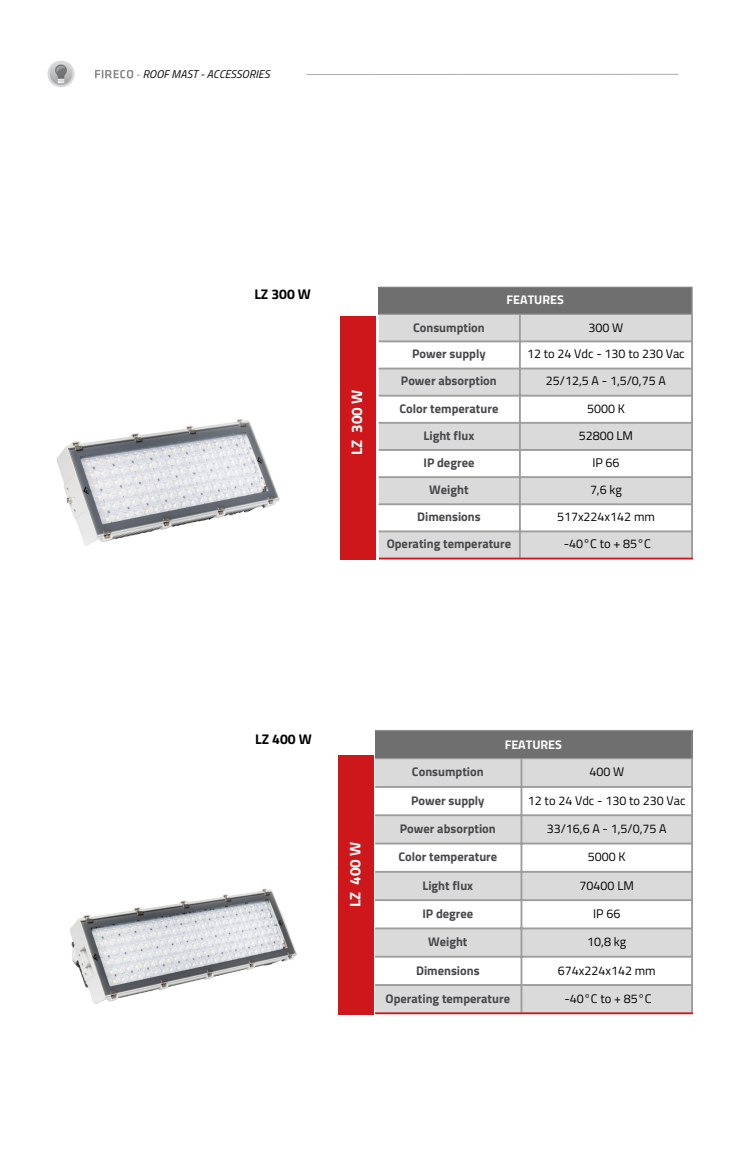
<style>
.page{position:relative;width:744px;height:1170px;background:#fff}
.page>*{position:absolute;margin:0;border:0;box-sizing:border-box;transform-origin:0 0}
.t1{font:700 15.25px "Titillium Web";color:#fff}
.t2{font:700 14px "Titillium Web";color:#000}
.t3{font:700 12.5px "Titillium Web";color:#48474b}
.t4{font:12.5px "Titillium Web";color:#000}
.t5{font:700 12.5px "Titillium Web";color:#fff}
.t6{font:italic 11.25px "Titillium Web";letter-spacing:.01em;color:#000}
</style>
<div class="page">
<svg style="left:95px;top:70px;width:45px;height:8px"></svg>
<hr style="left:306px;top:74px;width:372px;height:1px;background:#abadae">
<img style="left:48px;top:61px;width:27px;height:27px">
<div style="left:378px;top:287px;width:314px;height:27px;background:#706f6f"></div>
<div style="left:378px;top:314px;width:313px;height:244px;background:#dadada"></div>
<svg style="left:378px;top:341px;width:313px;height:190px"></svg>
<svg style="left:691px;top:287px;width:1px;height:27px"></svg>
<hr style="left:379px;top:286px;width:313px;height:1px;background:#9d9d9c">
<hr style="left:379px;top:314px;width:312px;height:1px;background:#9d9d9c">
<hr style="left:519px;top:314px;width:1px;height:243px;background:#9d9d9c">
<hr style="left:691px;top:314px;width:1px;height:243px;background:#9d9d9c">
<hr style="left:379px;top:340px;width:313px;height:2px;background:#9d9d9c">
<hr style="left:379px;top:367px;width:313px;height:2px;background:#9d9d9c">
<hr style="left:379px;top:394px;width:313px;height:2px;background:#9d9d9c">
<hr style="left:379px;top:422px;width:313px;height:1px;background:#9d9d9c">
<hr style="left:379px;top:449px;width:313px;height:2px;background:#9d9d9c">
<hr style="left:379px;top:476px;width:313px;height:2px;background:#9d9d9c">
<hr style="left:379px;top:503px;width:313px;height:2px;background:#9d9d9c">
<hr style="left:379px;top:530px;width:313px;height:2px;background:#9d9d9c">
<hr style="left:379px;top:557px;width:313px;height:2px;background:#cd171a">
<div style="left:340px;top:316px;width:35px;height:243px;background:#cd171a"></div>
<div style="left:375px;top:730px;width:317px;height:28px;background:#706f6f"></div>
<div style="left:375px;top:759px;width:316px;height:253px;background:#dadada"></div>
<svg style="left:375px;top:787px;width:316px;height:196px"></svg>
<svg style="left:691px;top:730px;width:1px;height:28px"></svg>
<hr style="left:375px;top:729px;width:317px;height:1px;background:#9d9d9c">
<hr style="left:375px;top:758px;width:316px;height:1px;background:#9d9d9c">
<hr style="left:520px;top:758px;width:2px;height:254px;background:#9d9d9c">
<hr style="left:691px;top:758px;width:1px;height:254px;background:#9d9d9c">
<hr style="left:375px;top:785px;width:317px;height:2px;background:#9d9d9c">
<hr style="left:375px;top:814px;width:317px;height:2px;background:#9d9d9c">
<hr style="left:375px;top:842px;width:317px;height:2px;background:#9d9d9c">
<hr style="left:375px;top:870px;width:317px;height:2px;background:#9d9d9c">
<hr style="left:375px;top:898px;width:317px;height:2px;background:#9d9d9c">
<hr style="left:375px;top:927px;width:317px;height:2px;background:#9d9d9c">
<hr style="left:375px;top:955px;width:317px;height:2px;background:#9d9d9c">
<hr style="left:375px;top:983px;width:317px;height:2px;background:#9d9d9c">
<hr style="left:375px;top:1012px;width:317px;height:1px;background:#cd171a">
<div style="left:338px;top:754px;width:35px;height:259px;background:#cd171a"></div>
<img style="left:56px;top:419px;width:224px;height:127px">
<img style="left:69px;top:888px;width:228px;height:116px">
<p class="t6" style="left:143px;top:65px;width:128px">ROOF MAST - ACCESSORIES</p>
<p class="t2" style="left:254px;top:283px;width:58px">LZ 300 W</p>
<p class="t1" style="left:345px;top:455px;width:67px;rotate:-90deg">LZ 300 W</p>
<p class="t5" style="left:506px;top:290px;width:59px">FEATURES</p>
<p class="t3" style="left:413px;top:317px;width:73px">Consumption</p>
<p class="t4" style="left:588px;top:317px;width:36px">300 W</p>
<p class="t3" style="left:412px;top:344px;width:75px">Power supply</p>
<p class="t4" style="left:527px;top:344px;width:159px">12 to 24 Vdc - 130 to 230 Vac</p>
<p class="t3" style="left:401px;top:371px;width:97px">Power absorption</p>
<p class="t4" style="left:546px;top:371px;width:121px">25/12,5 A - 1,5/0,75 A</p>
<p class="t3" style="left:399px;top:398px;width:100px">Color temperature</p>
<p class="t4" style="left:587px;top:398px;width:39px">5000 K</p>
<p class="t3" style="left:423px;top:425px;width:52px">Light flux</p>
<p class="t4" style="left:578px;top:425px;width:56px">52800 LM</p>
<p class="t3" style="left:423px;top:452px;width:52px">IP degree</p>
<p class="t4" style="left:592px;top:452px;width:29px">IP 66</p>
<p class="t3" style="left:429px;top:479px;width:41px">Weight</p>
<p class="t4" style="left:590px;top:479px;width:33px">7,6 kg</p>
<p class="t3" style="left:417px;top:507px;width:65px">Dimensions</p>
<p class="t4" style="left:557px;top:507px;width:99px">517x224x142 mm</p>
<p class="t3" style="left:386px;top:534px;width:126px">Operating temperature</p>
<p class="t4" style="left:563px;top:534px;width:89px">-40°C to + 85°C</p>
<p class="t2" style="left:255px;top:727px;width:58px">LZ 400 W</p>
<p class="t1" style="left:343px;top:906px;width:67px;rotate:-90deg">LZ 400 W</p>
<p class="t5" style="left:504px;top:734px;width:59px">FEATURES</p>
<p class="t3" style="left:412px;top:761px;width:73px">Consumption</p>
<p class="t4" style="left:589px;top:761px;width:36px">400 W</p>
<p class="t3" style="left:411px;top:790px;width:75px">Power supply</p>
<p class="t4" style="left:528px;top:790px;width:159px">12 to 24 Vdc - 130 to 230 Vac</p>
<p class="t3" style="left:400px;top:818px;width:97px">Power absorption</p>
<p class="t4" style="left:546px;top:818px;width:121px">33/16,6 A - 1,5/0,75 A</p>
<p class="t3" style="left:398px;top:847px;width:100px">Color temperature</p>
<p class="t4" style="left:587px;top:847px;width:39px">5000 K</p>
<p class="t3" style="left:422px;top:875px;width:52px">Light flux</p>
<p class="t4" style="left:579px;top:875px;width:56px">70400 LM</p>
<p class="t3" style="left:422px;top:903px;width:52px">IP degree</p>
<p class="t4" style="left:593px;top:903px;width:29px">IP 66</p>
<p class="t3" style="left:428px;top:931px;width:41px">Weight</p>
<p class="t4" style="left:587px;top:931px;width:40px">10,8 kg</p>
<p class="t3" style="left:416px;top:960px;width:65px">Dimensions</p>
<p class="t4" style="left:557px;top:960px;width:99px">674x224x142 mm</p>
<p class="t3" style="left:385px;top:988px;width:126px">Operating temperature</p>
<p class="t4" style="left:564px;top:988px;width:89px">-40°C to + 85°C</p>
</div>
